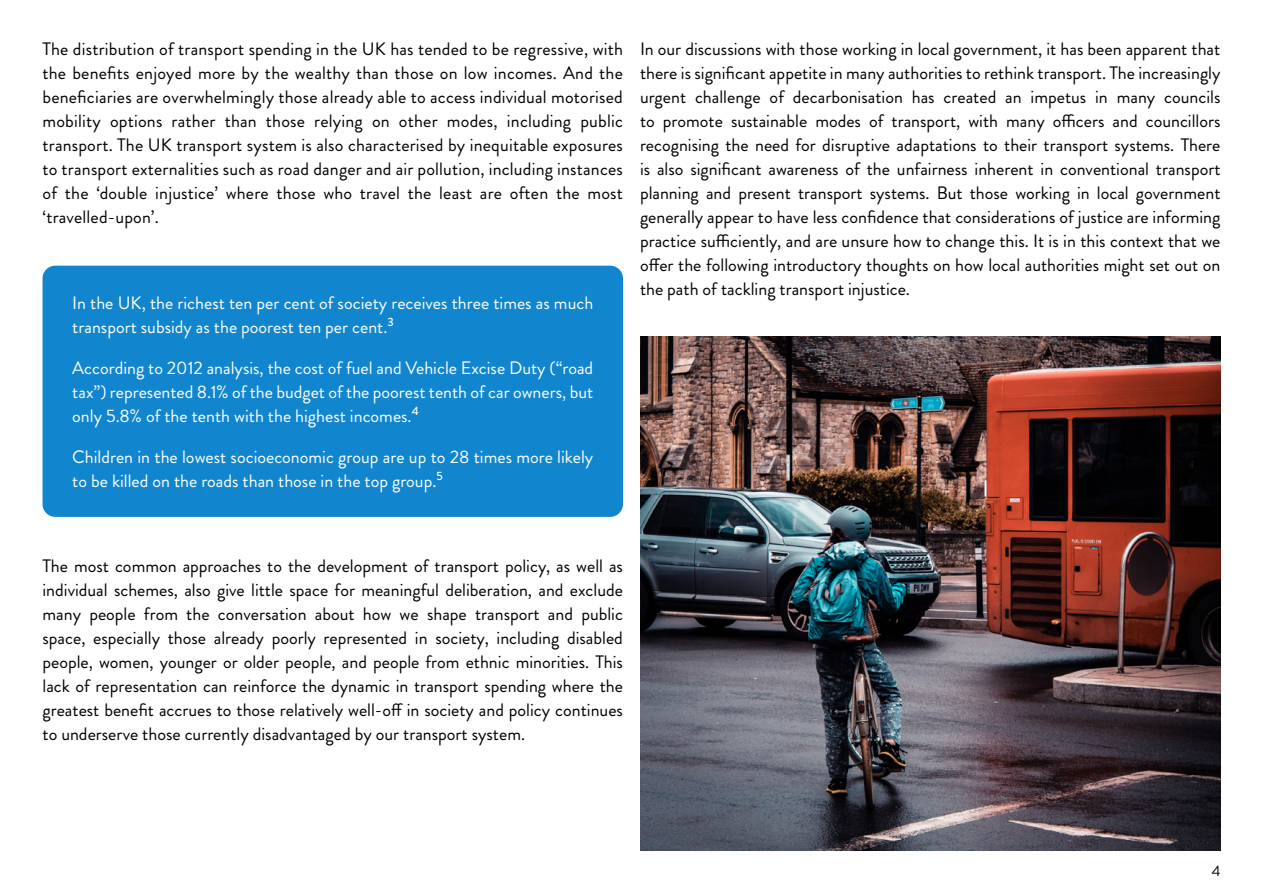
<style>
.page{position:relative;width:1263px;height:893px;background:#fff}
.page>*{position:absolute;margin:0;border:0;box-sizing:border-box;transform-origin:0 0}
.t1{font:18px/24px "Brandon Grotesque";color:#000;text-align:justify}
.t2{font:18px/24px "Brandon Grotesque";color:#fff}
.t3{font:15px "Brandon Grotesque";color:#000}
</style>
<div class="page">
<div style="left:43px;top:266px;width:580px;height:251px;background:#1186cf;border-radius:13px"></div>
<img style="left:640px;top:336px;width:580px;height:514px">
<p class="t1" style="left:43px;top:37px;width:582px">The distribution of transport spending in the UK has tended to be regressive, with the benefits enjoyed more by the wealthy than those on low incomes. And the beneficiaries are overwhelmingly those already able to access individual motorised mobility options rather than those relying on other modes, including public transport. The UK transport system is also characterised by inequitable exposures to transport externalities such as road danger and air pollution, including instances of the ‘double injustice’ where those who travel the least are often the most ‘travelled-upon’.</p>
<p class="t2" style="left:72px;top:291px;width:522px">In the UK, the richest ten per cent of society receives three times as much transport subsidy as the poorest ten per cent.<sup>3</sup></p>
<p class="t2" style="left:72px;top:356px;width:522px;text-align:justify">According to 2012 analysis, the cost of fuel and Vehicle Excise Duty (“road tax”) represented 8.1% of the budget of the poorest tenth of car owners, but only 5.8% of the tenth with the highest incomes.<sup>4</sup></p>
<p class="t2" style="left:72px;top:445px;width:522px">Children in the lowest socioeconomic group are up to 28 times more likely to be killed on the roads than those in the top group.<sup>5</sup></p>
<p class="t1" style="left:640px;top:37px;width:582px">In our discussions with those working in local government, it has been apparent that there is significant appetite in many authorities to rethink transport. The increasingly urgent challenge of decarbonisation has created an impetus in many councils to promote sustainable modes of transport, with many officers and councillors recognising the need for disruptive adaptations to their transport systems. There is also significant awareness of the unfairness inherent in conventional transport planning and present transport systems. But those working in local government generally appear to have less confidence that considerations of justice are informing practice sufficiently, and are unsure how to change this. It is in this context that we offer the following introductory thoughts on how local authorities might set out on the path of tackling transport injustice.</p>
<p class="t1" style="left:43px;top:554px;width:582px">The most common approaches to the development of transport policy, as well as individual schemes, also give little space for meaningful deliberation, and exclude many people from the conversation about how we shape transport and public space, especially those already poorly represented in society, including disabled people, women, younger or older people, and people from ethnic minorities. This lack of representation can reinforce the dynamic in transport spending where the greatest benefit accrues to those relatively well-off in society and policy continues to underserve those currently disadvantaged by our transport system.</p>
<p class="t3" style="left:1212px;top:860px;width:10px">4</p>
</div>
